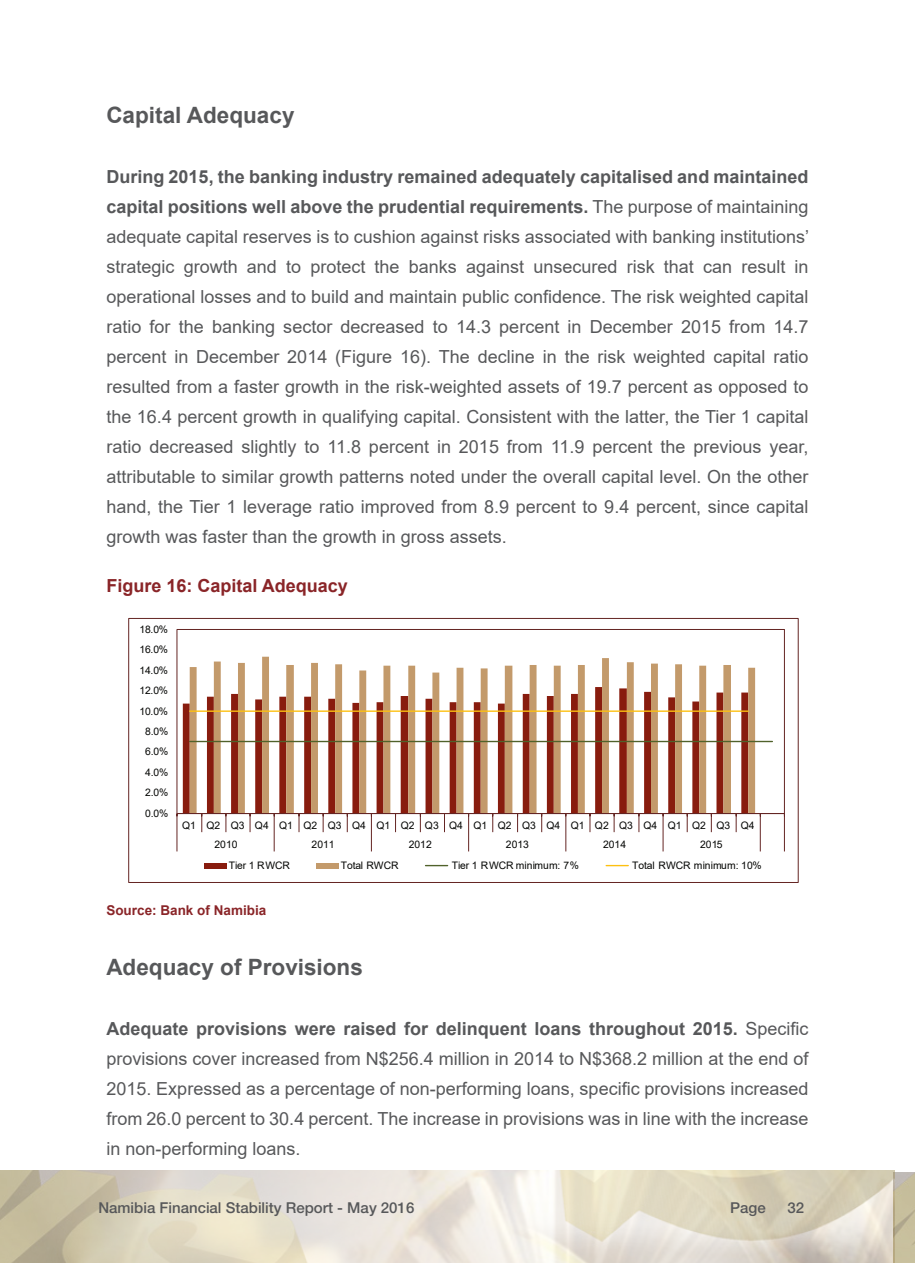
<style>
.page{position:relative;width:915px;height:1263px;background:#fff}
.page>*{position:absolute;margin:0;border:0;box-sizing:border-box;transform-origin:0 0}
.t1{font:700 22.5px "Arial";color:#57585a}
.t2{font:18px/30px "Arial";color:#57585a;text-align:justify}
.t3{font:700 18px "Arial";color:#8a2528}
.t4{font:500 15px "Helvetica Neue LT Pro";color:#57585a}
.t5{font:700 13.5px "Arial";color:#8a2528}
.t6{font:10.35px/19px "Arial";color:#040503}
.s1{font-weight:700}
</style>
<div class="page">
<img style="left:894px;top:1172px;width:20px;height:91px">
<img style="left:0;top:1171px;width:894px;height:92px">
<svg style="left:190px;top:657px;width:564px;height:156px"></svg>
<hr style="left:177px;top:813px;width:607px;height:1px;background:#642523">
<svg style="left:201px;top:814px;width:1px;height:18px"></svg>
<svg style="left:225px;top:814px;width:1px;height:18px"></svg>
<svg style="left:249px;top:814px;width:1px;height:18px"></svg>
<svg style="left:298px;top:814px;width:1px;height:18px"></svg>
<svg style="left:323px;top:814px;width:1px;height:18px"></svg>
<svg style="left:347px;top:814px;width:1px;height:18px"></svg>
<svg style="left:395px;top:814px;width:1px;height:18px"></svg>
<svg style="left:420px;top:814px;width:1px;height:18px"></svg>
<svg style="left:444px;top:814px;width:1px;height:18px"></svg>
<svg style="left:492px;top:814px;width:1px;height:18px"></svg>
<svg style="left:517px;top:814px;width:1px;height:18px"></svg>
<svg style="left:541px;top:814px;width:1px;height:18px"></svg>
<svg style="left:589px;top:814px;width:1px;height:18px"></svg>
<svg style="left:613px;top:814px;width:1px;height:18px"></svg>
<svg style="left:638px;top:814px;width:1px;height:18px"></svg>
<svg style="left:686px;top:814px;width:1px;height:18px"></svg>
<svg style="left:710px;top:814px;width:1px;height:18px"></svg>
<svg style="left:735px;top:814px;width:1px;height:18px"></svg>
<svg style="left:176px;top:813px;width:1px;height:38px"></svg>
<svg style="left:274px;top:814px;width:1px;height:37px"></svg>
<svg style="left:371px;top:814px;width:1px;height:37px"></svg>
<svg style="left:468px;top:814px;width:1px;height:37px"></svg>
<svg style="left:565px;top:814px;width:1px;height:37px"></svg>
<svg style="left:662px;top:814px;width:1px;height:37px"></svg>
<svg style="left:759px;top:814px;width:1px;height:37px"></svg>
<svg style="left:783px;top:814px;width:1px;height:37px"></svg>
<hr style="left:190px;top:741px;width:582px;height:1px;background:#50622b">
<hr style="left:190px;top:710px;width:558px;height:2px;background:#fdc011">
<div style="left:204px;top:863px;width:23px;height:6px;background:#881c0e"></div>
<div style="left:316px;top:863px;width:23px;height:6px;background:#c39a6b"></div>
<svg style="left:425px;top:865px;width:22px;height:1px"></svg>
<svg style="left:606px;top:865px;width:22px;height:1px"></svg>
<div style="left:128px;top:618px;width:670px;height:265px;border:1px solid #642523"></div>
<p class="t1" style="left:106px;top:99px;width:189px">Capital Adequacy</p>
<p class="t2" style="left:106px;top:161px;width:704px"><span class="s1">During 2015, the banking industry remained adequately capitalised and maintained capital positions well above the prudential requirements.</span> The purpose of maintaining adequate capital reserves is to cushion against risks associated with banking institutions’ strategic growth and to protect the banks against unsecured risk that can result in operational losses and to build and maintain public confidence. The risk weighted capital ratio for the banking sector decreased to 14.3 percent in December 2015 from 14.7 percent in December 2014 (Figure 16). The decline in the risk weighted capital ratio resulted from a faster growth in the risk-weighted assets of 19.7 percent as opposed to the 16.4 percent growth in qualifying capital. Consistent with the latter, the Tier 1 capital ratio decreased slightly to 11.8 percent in 2015 from 11.9 percent the previous year, attributable to similar growth patterns noted under the overall capital level. On the other hand, the Tier 1 leverage ratio improved from 8.9 percent to 9.4 percent, since capital growth was faster than the growth in gross assets.</p>
<p class="t3" style="left:106px;top:573px;width:243px">Figure 16: Capital Adequacy</p>
<p class="t6" style="left:139px;top:619px;width:30px">18.0%</p>
<p class="t6" style="left:139px;top:640px;width:30px">16.0%</p>
<p class="t6" style="left:139px;top:660px;width:30px">14.0%</p>
<p class="t6" style="left:139px;top:681px;width:30px">12.0%</p>
<p class="t6" style="left:139px;top:701px;width:30px">10.0%</p>
<p class="t6" style="left:145px;top:722px;width:25px">8.0%</p>
<p class="t6" style="left:145px;top:742px;width:25px">6.0%</p>
<p class="t6" style="left:145px;top:762px;width:25px">4.0%</p>
<p class="t6" style="left:145px;top:783px;width:25px">2.0%</p>
<p class="t6" style="left:145px;top:803px;width:25px">0.0%</p>
<p class="t6" style="left:214px;top:816px;width:541px;text-indent:-32px">Q1 Q2 Q3 Q4 Q1 Q2 Q3 Q4 Q1 Q2 Q3 Q4 Q1 Q2 Q3 Q4 Q1 Q2 Q3 Q4 Q1 Q2 Q3 Q4<br>2010</p>
<p class="t6" style="left:311px;top:835px;width:24px">2011</p>
<p class="t6" style="left:408px;top:835px;width:24px">2012</p>
<p class="t6" style="left:505px;top:835px;width:24px">2013</p>
<p class="t6" style="left:603px;top:835px;width:24px">2014</p>
<p class="t6" style="left:700px;top:835px;width:24px">2015</p>
<p class="t6" style="left:229px;top:856px;width:63px">Tier 1 RWCR</p>
<p class="t6" style="left:341px;top:856px;width:59px">Total RWCR</p>
<p class="t6" style="left:451px;top:856px;width:129px">Tier 1 RWCR minimum: 7%</p>
<p class="t6" style="left:632px;top:856px;width:131px">Total RWCR minimum: 10%</p>
<p class="t5" style="left:106px;top:900px;width:161px">Source: Bank of Namibia</p>
<p class="t1" style="left:106px;top:951px;width:258px">Adequacy of Provisions</p>
<p class="t2" style="left:106px;top:1013px;width:703px"><span class="s1">Adequate provisions were raised for delinquent loans throughout 2015.</span> Specific provisions cover increased from N$256.4 million in 2014 to N$368.2 million at the end of 2015. Expressed as a percentage of non-performing loans, specific provisions increased from 26.0 percent to 30.4 percent. The increase in provisions was in line with the increase in non-performing loans.</p>
<p class="t4" style="left:98px;top:1199px;width:317px">Namibia Financial Stability Report - May 2016</p>
<p class="t4" style="left:729px;top:1199px;width:37px">Page</p>
<p class="t4" style="left:787px;top:1199px;width:18px">32</p>
</div>
